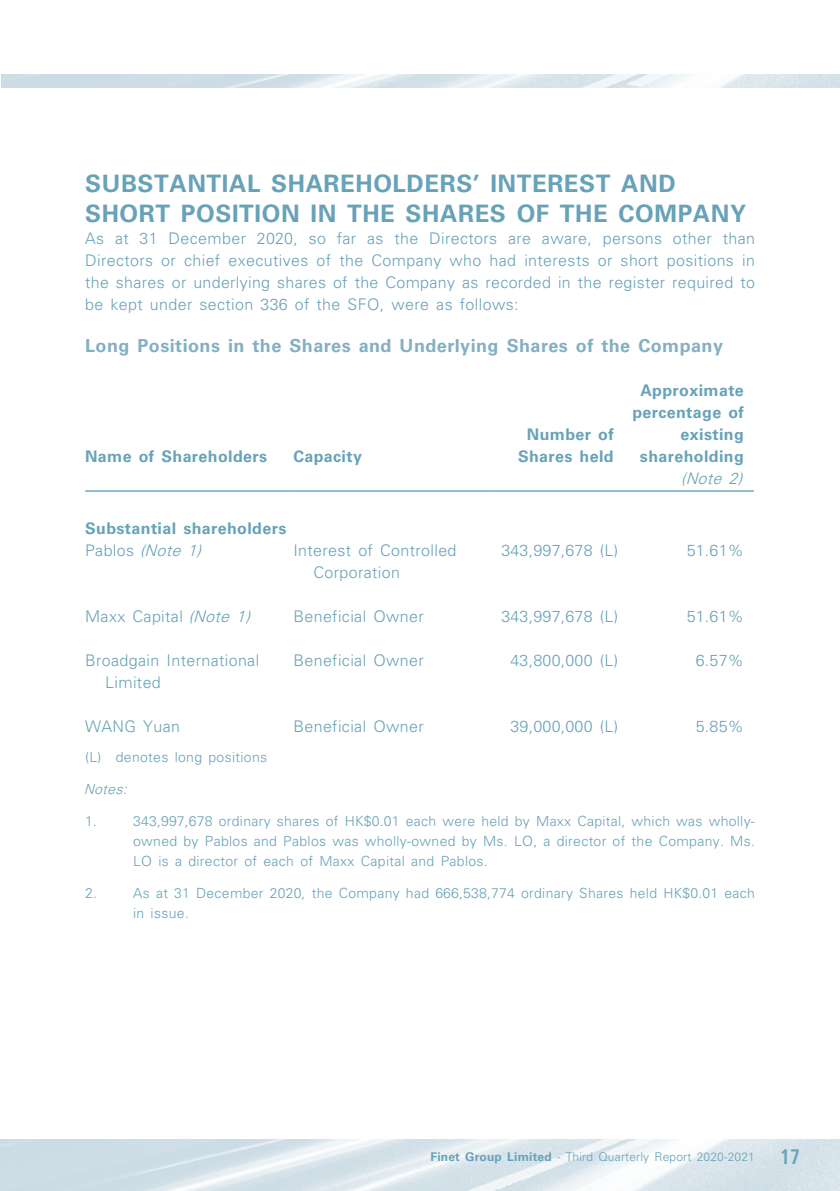
<style>
.page{position:relative;width:840px;height:1191px;background:#fff}
.page>*{position:absolute;margin:0;border:0;box-sizing:border-box;transform-origin:0 0}
._03_Title{font:700 24px/30px "Univers LT Std";letter-spacing:.025em;color:#67a2b8}
._04___H2{font:700 18px "Univers LT Std";letter-spacing:.025em;color:#83afc3}
._01_Body_Text{font:300 16px/22px "Univers LT Std";letter-spacing:.025em;color:#67a2b8}
._01_Body_Text-2{font:700 16px/22px "Univers LT Std";letter-spacing:.025em;color:#67a2b8;text-align:center}
._01_Body_Text-3{font:italic 300 16px "Univers LT Std";color:#67a2b8}
._21_IN0__Note{font:300 14px/20px "Univers LT Std";letter-spacing:.025em;color:#67a2b8;text-align:justify}
._21_IN0__Note-2{font:italic 300 14px "Univers LT Std";color:#67a2b8}
.t1{font:300 12px "Univers LT Std";letter-spacing:.015em;color:#67a2b8}
.s1{font-style:normal}
.s2{font-style:italic}
.s3{font-weight:700}
.s4{font-family:"Frutiger LT Std";font-weight:700;font-stretch:condensed;font-size:21px}
</style>
<div class="page">
<img style="left:0;top:1139px;width:839px;height:52px">
<img style="left:1px;top:75px;width:838px;height:13px">
<hr style="left:85px;top:490px;width:208px;height:2px;background:#67a2b8">
<hr style="left:293px;top:490px;width:200px;height:2px;background:#67a2b8">
<hr style="left:493px;top:490px;width:130px;height:2px;background:#67a2b8">
<hr style="left:623px;top:490px;width:130px;height:2px;background:#67a2b8">
<p class="_03_Title" style="left:85px;top:168px;width:662px">SUBSTANTIAL SHAREHOLDERS’ INTEREST AND<br>SHORT POSITION IN THE SHARES OF THE COMPANY</p>
<p class="_01_Body_Text" style="left:85px;top:227px;width:671px;text-align:justify">As at 31 December 2020, so far as the Directors are aware, persons other than Directors or chief executives of the Company who had interests or short positions in the shares or underlying shares of the Company as recorded in the register required to be kept under section 336 of the SFO, were as follows:</p>
<p class="_04___H2" style="left:85px;top:335px;width:639px">Long Positions in the Shares and Underlying Shares of the Company</p>
<p class="_01_Body_Text-2" style="left:85px;top:445px;width:183px">Name of Shareholders</p>
<p class="_01_Body_Text-2" style="left:293px;top:445px;width:70px">Capacity</p>
<p class="_01_Body_Text-2" style="left:518px;top:423px;width:97px">Number of<br>Shares held</p>
<p class="_01_Body_Text-2" style="left:632px;top:379px;width:113px;text-align:right">Approximate percentage of existing shareholding</p>
<p class="_01_Body_Text-3" style="left:680px;top:468px;width:68px">(Note 2)</p>
<p class="_01_Body_Text-2" style="left:85px;top:517px;width:203px">Substantial shareholders</p>
<p class="_01_Body_Text-3" style="left:85px;top:540px;width:123px"><span class="s1">Pa b l o s</span> (Note 1)</p>
<p class="_01_Body_Text" style="left:313px;top:539px;width:145px;text-indent:-20px">Interest of Controlled<br>Corporation</p>
<p class="_01_Body_Text" style="left:501px;top:539px;width:118px">343,997,678 (L)</p>
<p class="_01_Body_Text" style="left:686px;top:539px;width:59px">51.61%</p>
<p class="_01_Body_Text" style="left:85px;top:605px;width:171px">Maxx Capital <span class="s2">(Note 1)</span></p>
<p class="_01_Body_Text" style="left:293px;top:605px;width:132px">Beneficial Owner</p>
<p class="_01_Body_Text" style="left:501px;top:605px;width:118px">343,997,678 (L)</p>
<p class="_01_Body_Text" style="left:686px;top:605px;width:59px">51.61%</p>
<p class="_01_Body_Text" style="left:105px;top:649px;width:155px;text-indent:-20px">Broadgain International<br>Limited</p>
<p class="_01_Body_Text" style="left:293px;top:649px;width:132px">Beneficial Owner</p>
<p class="_01_Body_Text" style="left:510px;top:649px;width:109px">43,800,000 (L)</p>
<p class="_01_Body_Text" style="left:695px;top:649px;width:50px">6.57%</p>
<p class="_01_Body_Text" style="left:85px;top:715px;width:96px">WANG Yuan</p>
<p class="_01_Body_Text" style="left:293px;top:715px;width:132px">Beneficial Owner</p>
<p class="_01_Body_Text" style="left:510px;top:715px;width:109px">39,000,000 (L)</p>
<p class="_01_Body_Text" style="left:695px;top:715px;width:50px">5.85%</p>
<p class="_21_IN0__Note" style="left:85px;top:747px;width:183px">(L) denotes long positions</p>
<p class="_21_IN0__Note-2" style="left:84px;top:781px;width:49px">Notes:</p>
<p class="_21_IN0__Note" style="left:85px;top:811px;width:13px">1.</p>
<p class="_21_IN0__Note" style="left:133px;top:811px;width:623px">343,997,678 ordinary shares of HK$0.01 each were held by Maxx Capital, which was wholly&shy;owned by Pablos and Pablos was wholly-owned by Ms. LO, a director of the Company. Ms.<br>LO is a director of each of Maxx Capital and Pablos.</p>
<p class="_21_IN0__Note" style="left:85px;top:883px;width:13px">2.</p>
<p class="_21_IN0__Note" style="left:133px;top:883px;width:623px">As at 31 December 2020, the Company had 666,538,774 ordinary Shares held HK$0.01 each in issue.</p>
<p class="t1" style="left:430px;top:1149px;width:370px"><span class="s3">Finet Group Limited</span> - Third Quarterly Report 2020-2021 <span class="s4">17</span></p>
</div>
